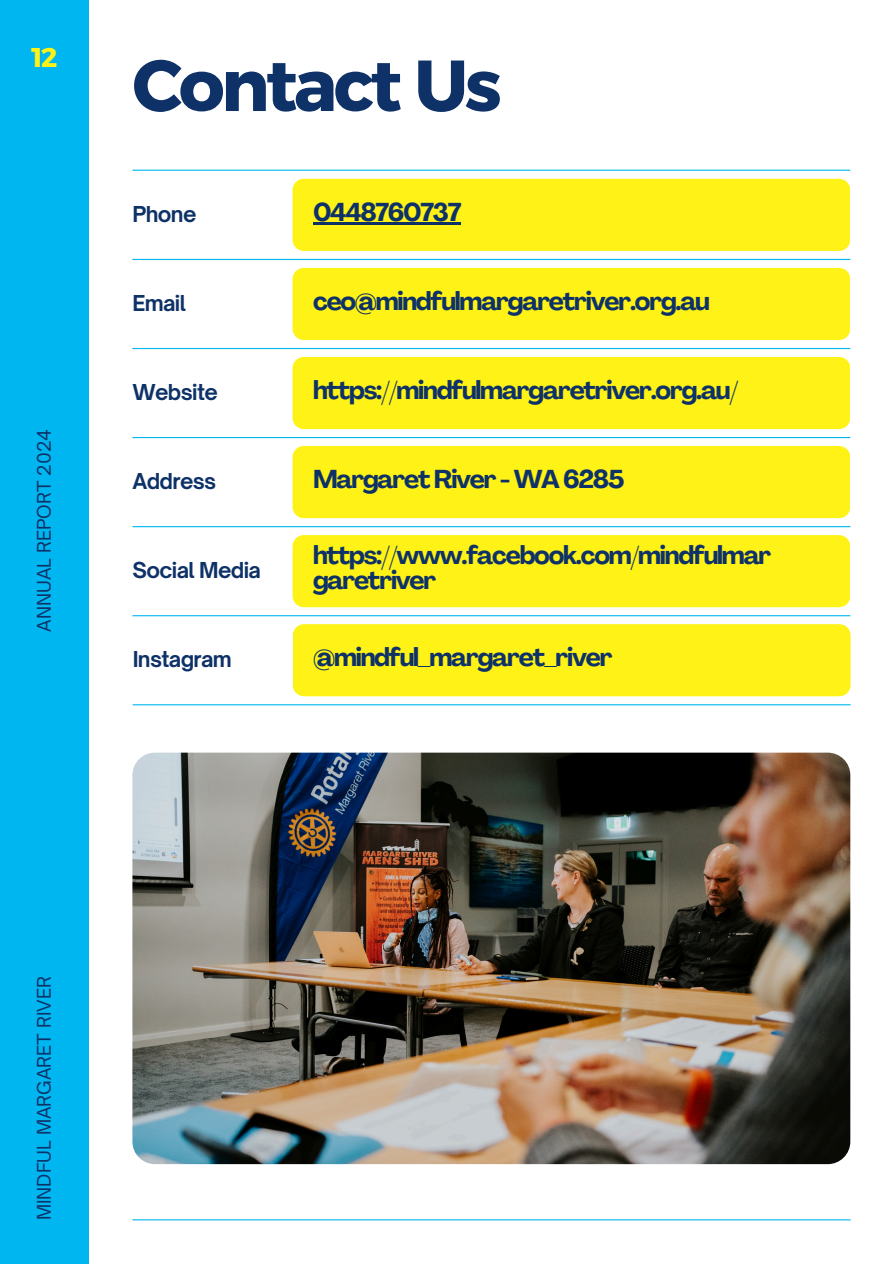
<style>
.page{position:relative;width:894px;height:1264px;background:#fff}
.page>*{position:absolute;margin:0;border:0;box-sizing:border-box;transform-origin:0 0}
.t1{font:72px "Kief Montaser Bold";letter-spacing:-.05em;color:#0e3267}
.t2{font:27px "Kief Montaser Bold";color:#fff216}
.t3{font:700 25.5px/24.8px "Agrandir";letter-spacing:-.05em;color:#0e3267}
.t4{font:700 21px "Open Sauce One";letter-spacing:-.03em;color:#0e3267}
.t5{font:18px "Open Sauce One";color:#0e3267}
</style>
<div class="page">
<div style="left:0;top:0;width:89px;height:1263px;background:#00b6f0"></div>
<hr style="left:132px;top:1219px;width:718px;height:1px;background:#00b6f0">
<hr style="left:132px;top:259px;width:718px;height:1px;background:#00b6f0">
<hr style="left:132px;top:348px;width:718px;height:1px;background:#00b6f0">
<hr style="left:132px;top:437px;width:718px;height:1px;background:#00b6f0">
<hr style="left:132px;top:526px;width:718px;height:1px;background:#00b6f0">
<div style="left:292px;top:179px;width:558px;height:72px;background:#fff216;border-radius:11px"></div>
<div style="left:292px;top:268px;width:558px;height:72px;background:#fff216;border-radius:11px"></div>
<div style="left:292px;top:357px;width:558px;height:72px;background:#fff216;border-radius:11px"></div>
<div style="left:292px;top:446px;width:558px;height:72px;background:#fff216;border-radius:11px"></div>
<hr style="left:132px;top:170px;width:718px;height:1px;background:#00b6f0">
<img style="left:132px;top:752px;width:718px;height:412px;border-radius:22px">
<hr style="left:313px;top:223px;width:147px;height:2px;background:#0e3267">
<hr style="left:132px;top:615px;width:718px;height:1px;background:#00b6f0">
<div style="left:292px;top:535px;width:558px;height:72px;background:#fff216;border-radius:11px"></div>
<hr style="left:133px;top:704px;width:717px;height:1px;background:#00b6f0">
<div style="left:293px;top:624px;width:557px;height:72px;background:#fff216;border-radius:11px"></div>
<p class="t2" style="left:32px;top:41px;width:27px">12</p>
<h1 class="t5" style="left:33px;top:631px;width:204px;rotate:-90deg">ANNUAL REPORT 2024</h1>
<p class="t1" style="left:132px;top:41px;width:371px">Contact Us</p>
<h3 class="t4" style="left:132px;top:201px;width:65px">Phone</h3>
<h3 class="t3" style="left:313px;top:202px;width:150px">0448760737</h3>
<h2 class="t4" style="left:132px;top:290px;width:55px">Email</h2>
<h2 class="t3" style="left:313px;top:291px;width:398px">ceo@mindfulmargaretriver.org.au</h2>
<h3 class="t4" style="left:132px;top:379px;width:87px">Website</h3>
<h3 class="t3" style="left:313px;top:380px;width:427px">https://mindfulmargaretriver.org.au/</h3>
<h2 class="t4" style="left:132px;top:468px;width:85px">Address</h2>
<h2 class="t3" style="left:313px;top:469px;width:313px">Margaret River - WA 6285</h2>
<h2 class="t4" style="left:132px;top:557px;width:130px">Social Media</h2>
<h3 class="t3" style="left:313px;top:545px;width:460px">https://www.facebook.com/mindfulmar garetriver</h3>
<h2 class="t4" style="left:133px;top:646px;width:101px">Instagram</h2>
<h3 class="t3" style="left:313px;top:647px;width:301px">@mindful_margaret_river</h3>
<p class="t5" style="left:33px;top:1220px;width:246px;rotate:-90deg">MINDFUL MARGARET RIVER</p>
</div>
